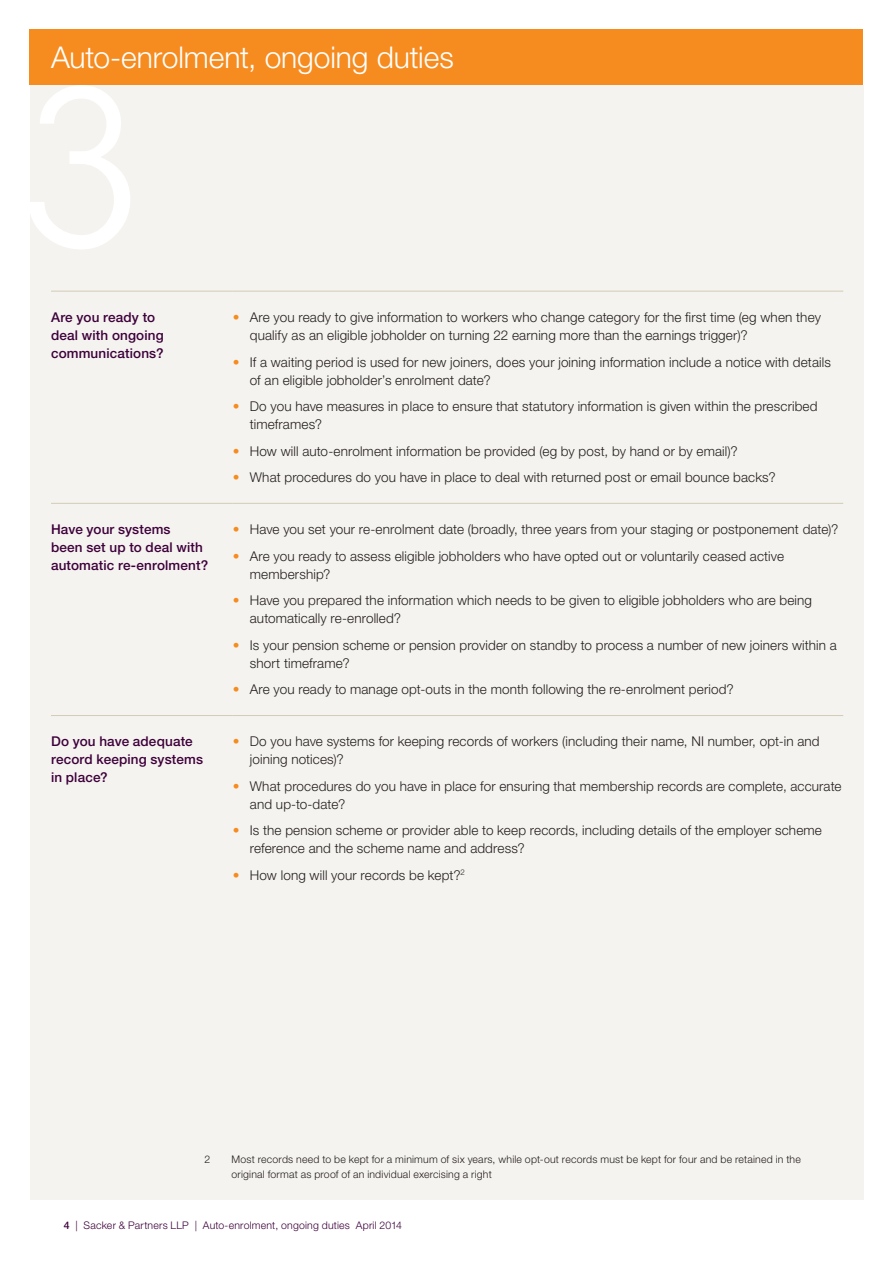
<style>
.page{position:relative;width:893px;height:1263px;background:#fff}
.page>*{position:absolute;margin:0;border:0;box-sizing:border-box;transform-origin:0 0}
.t1{font:300 30px "Helvetica Neue LT Std";letter-spacing:-.005em;color:#fff}
.t2{font:300 13.5px/18px "Helvetica Neue LT Std";letter-spacing:.01em;color:#231f20}
.t3{font:500 13.5px/18px "Helvetica Neue LT Std";letter-spacing:.01em;color:#3d003b}
.t4{font:300 10.5px/15px "Helvetica Neue LT Std";letter-spacing:.02em;color:#231f20}
.t5{font:300 10.5px "Helvetica Neue LT Std";letter-spacing:.02em;color:#3d003b}
.s1{color:#f68c1f}
.s2{font-weight:500}
</style>
<div class="page">
<div style="left:30px;top:85px;width:833px;height:1115px;background:#f5f3ef"></div>
<svg style="left:30px;top:85px;width:100px;height:164px"></svg>
<div style="left:30px;top:30px;width:833px;height:55px;background:#f68c1f"></div>
<hr style="left:51px;top:503px;width:182px;height:1px;background:#d2cbb8">
<hr style="left:233px;top:503px;width:610px;height:1px;background:#d2cbb8">
<hr style="left:51px;top:715px;width:182px;height:1px;background:#d2cbb8">
<hr style="left:233px;top:715px;width:610px;height:1px;background:#d2cbb8">
<hr style="left:51px;top:291px;width:182px;height:1px;background:#d2cbb8">
<hr style="left:233px;top:291px;width:610px;height:1px;background:#d2cbb8">
<h1 class="t1" style="left:51px;top:39px;width:404px">Auto-enrolment, ongoing duties</h1>
<p class="t3" style="left:51px;top:308px;width:114px">Are you ready to deal with ongoing communications?</p>
<p class="t2" style="left:250px;top:308px;width:573px;text-indent:-17px"><span class="s1">•</span> Are you ready to give information to workers who change category for the first time (eg when they qualify as an eligible jobholder on turning 22 earning more than the earnings trigger)?</p>
<p class="t2" style="left:250px;top:352px;width:582px;text-indent:-17px"><span class="s1">•</span> If a waiting period is used for new joiners, does your joining information include a notice with details of an eligible jobholder’s enrolment date?</p>
<p class="t2" style="left:250px;top:397px;width:569px;text-indent:-17px"><span class="s1">•</span> Do you have measures in place to ensure that statutory information is given within the prescribed timeframes?</p>
<p class="t2" style="left:233px;top:441px;width:506px"><span class="s1">•</span> How will auto-enrolment information be provided (eg by post, by hand or by email)?</p>
<p class="t2" style="left:233px;top:468px;width:544px"><span class="s1">•</span> What procedures do you have in place to deal with returned post or email bounce backs?</p>
<p class="t3" style="left:51px;top:520px;width:159px">Have your systems<br>been set up to deal with automatic re-enrolment?</p>
<p class="t2" style="left:233px;top:520px;width:607px"><span class="s1">•</span> Have you set your re-enrolment date (broadly, three years from your staging or postponement date)?</p>
<p class="t2" style="left:250px;top:547px;width:536px;text-indent:-17px"><span class="s1">•</span> Are you ready to assess eligible jobholders who have opted out or voluntarily ceased active membership?</p>
<p class="t2" style="left:250px;top:591px;width:564px;text-indent:-17px"><span class="s1">•</span> Have you prepared the information which needs to be given to eligible jobholders who are being automatically re-enrolled?</p>
<p class="t2" style="left:250px;top:636px;width:589px;text-indent:-17px"><span class="s1">•</span> Is your pension scheme or pension provider on standby to process a number of new joiners within a short timeframe?</p>
<p class="t2" style="left:233px;top:680px;width:502px"><span class="s1">•</span> Are you ready to manage opt-outs in the month following the re-enrolment period?</p>
<p class="t3" style="left:51px;top:732px;width:154px">Do you have adequate record keeping systems in place?</p>
<p class="t2" style="left:250px;top:732px;width:571px;text-indent:-17px"><span class="s1">•</span> Do you have systems for keeping records of workers (including their name, NI number, opt-in and joining notices)?</p>
<p class="t2" style="left:250px;top:777px;width:593px;text-indent:-17px"><span class="s1">•</span> What procedures do you have in place for ensuring that membership records are complete, accurate and up-to-date?</p>
<p class="t2" style="left:250px;top:821px;width:574px;text-indent:-17px"><span class="s1">•</span> Is the pension scheme or provider able to keep records, including details of the employer scheme reference and the scheme name and address?</p>
<p class="t2" style="left:233px;top:866px;width:234px"><span class="s1">•</span> How long will your records be kept?<sup>2</sup></p>
<p class="t4" style="left:204px;top:1151px;width:7px">2</p>
<p class="t4" style="left:232px;top:1151px;width:571px">Most records need to be kept for a minimum of six years, while opt-out records must be kept for four and be retained in the original format as proof of an individual exercising a right</p>
<p class="t5" style="left:64px;top:1219px;width:340px"><span class="s2">4</span> | Sacker &amp; Partners LLP | Auto-enrolment, ongoing duties April 2014</p>
</div>
